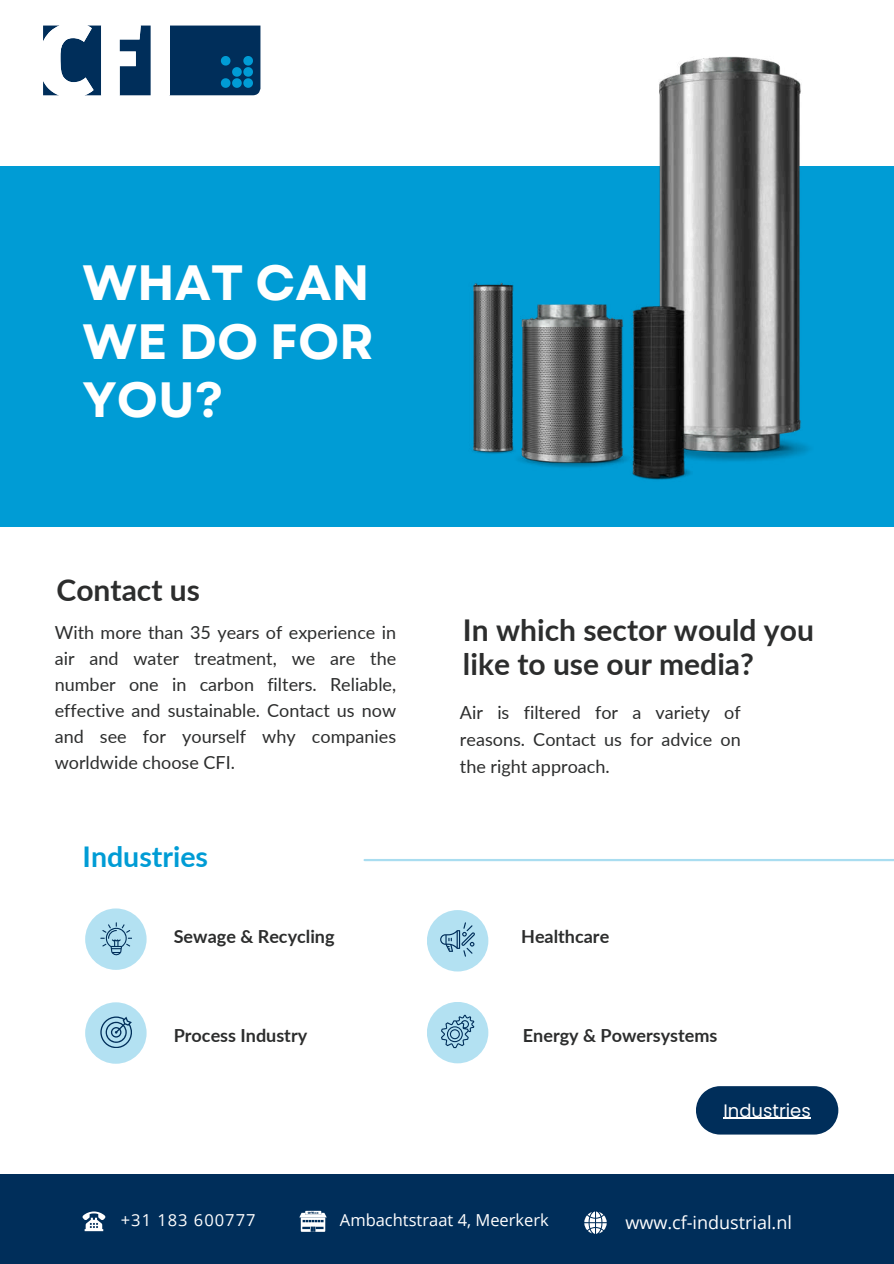
<style>
.page{position:relative;width:894px;height:1264px;background:#fff}
.page>*{position:absolute;margin:0;border:0;box-sizing:border-box;transform-origin:0 0}
.t1{font:700 49.5px/58.5px "Garet";color:#fff;text-align:justify}
.t2{font:700 30px/34.8px "Lato";color:#2c2d2d}
.t3{font:700 28.5px "Lato";color:#009cd5}
.t4{font:18px/25.8px "Lato";color:#2c2d2d;text-align:justify}
.t5{font:700 18px "Lato";color:#2c2d2d}
.t6{font:18px "Open Sans";color:#fff}
.t7{font:18px "Poppins";color:#fff}
.t8{font:16.5px "Open Sans";color:#fff}
.t9{font:16.5px "Open Sans";letter-spacing:.06em;color:#fff}
</style>
<div class="page">
<div style="left:0;top:166px;width:893px;height:361px;background:#009cd5"></div>
<div style="left:0;top:1174px;width:893px;height:89px;background:#002e5a"></div>
<svg style="left:82px;top:1211px;width:23px;height:20px"></svg>
<svg style="left:299px;top:1210px;width:27px;height:21px"></svg>
<svg style="left:584px;top:1211px;width:22px;height:22px"></svg>
<div style="left:85px;top:908px;width:62px;height:61px;background:#b3e1f2;border-radius:50%"></div>
<svg style="left:100px;top:922px;width:32px;height:34px"></svg>
<div style="left:85px;top:1002px;width:62px;height:61px;background:#b3e1f2;border-radius:50%"></div>
<svg style="left:100px;top:1016px;width:32px;height:31px"></svg>
<div style="left:427px;top:910px;width:61px;height:61px;background:#b3e1f2;border-radius:50%"></div>
<svg style="left:440px;top:922px;width:35px;height:34px"></svg>
<div style="left:427px;top:1001px;width:61px;height:62px;background:#b3e1f2;border-radius:50%"></div>
<svg style="left:441px;top:1014px;width:33px;height:34px"></svg>
<hr style="left:364px;top:859px;width:529px;height:2px;background:#009cd5">
<svg style="left:43px;top:26px;width:108px;height:69px"></svg>
<svg style="left:170px;top:26px;width:90px;height:69px;background:#003764"></svg>
<svg style="left:696px;top:1086px;width:142px;height:48px;background:#153f68"></svg>
<hr style="left:723px;top:1117px;width:87px;height:1px;background:#fff">
<img style="left:472px;top:56px;width:337px;height:424px">
<h1 class="t1" style="left:82px;top:254px;width:293px">WHAT CAN WE DO FOR YOU?</h1>
<h2 class="t2" style="left:56px;top:572px;width:145px">Contact us</h2>
<p class="t4" style="left:55px;top:619px;width:343px">With more than 35 years of experience in air and water treatment, we are the number one in carbon filters. Reliable, effective and sustainable. Contact us now and see for yourself why companies worldwide choose CFI.</p>
<h2 class="t2" style="left:463px;top:611px;width:352px">In which sector would you like to use our media?</h2>
<p class="t4" style="left:460px;top:698px;width:282px;line-height:27px">Air is filtered for a variety of reasons. Contact us for advice on the right approach.</p>
<h3 class="t3" style="left:82px;top:838px;width:127px">Industries</h3>
<p class="t5" style="left:174px;top:924px;width:162px">Sewage &amp; Recycling</p>
<p class="t5" style="left:521px;top:924px;width:90px">Healthcare</p>
<p class="t5" style="left:174px;top:1024px;width:135px">Process Industry</p>
<p class="t5" style="left:522px;top:1024px;width:196px">Energy &amp; Powersystems</p>
<p class="t7" style="left:723px;top:1097px;width:89px">Industries</p>
<p class="t9" style="left:121px;top:1208px;width:136px">+31 183 600777</p>
<p class="t8" style="left:340px;top:1208px;width:210px">Ambachtstraat 4, Meerkerk</p>
<p class="t6" style="left:625px;top:1209px;width:168px">www.cf-industrial.nl</p>
</div>
